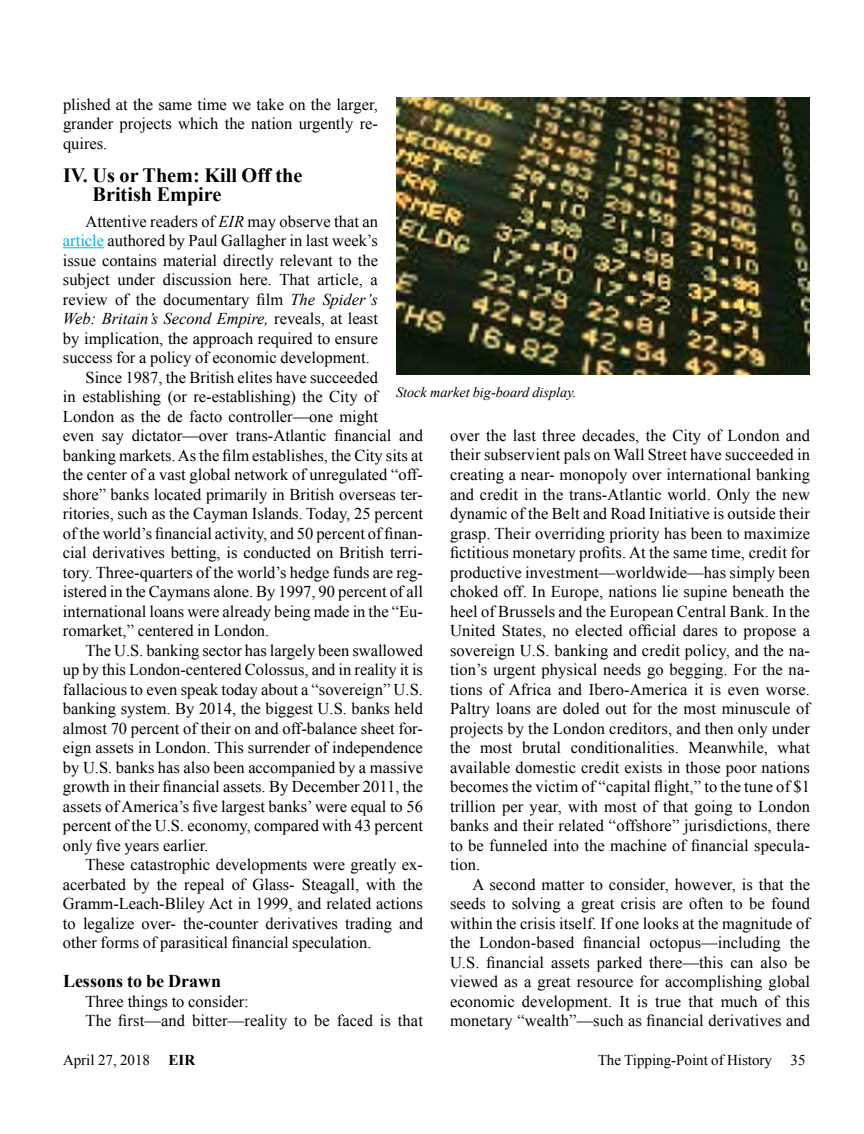
<style>
.page{position:relative;width:864px;height:1134px;background:#fff}
.page>*{position:absolute;margin:0;border:0;box-sizing:border-box;transform-origin:0 0}
.t1{font:700 20.25px/19.5px "Times New Roman";color:#000}
.t2{font:700 18px "Times New Roman";color:#000}
.t3{font:16.5px/19.5px "Times New Roman";color:#000;text-align:justify}
.t4{font:italic 16.5px "Times New Roman";color:#000}
.t5{font:15px "Times New Roman";color:#000}
.t6{font:italic 14.25px "Times New Roman";color:#000}
.s1{font-style:italic}
.s2{color:#00aeef}
.s3{font-style:normal}
.s4{font-weight:700}
</style>
<div class="page">
<hr style="left:63px;top:247px;width:41px;height:1px;background:#00aeef">
<img style="left:396px;top:97px;width:414px;height:277px">
<p class="t3" style="left:63px;top:94px;width:317px">plished at the same time we take on the larger, grander projects which the nation urgently re&shy;quires.</p>
<p class="t1" style="left:93px;top:164px;width:211px;text-indent:-30px">IV. Us or Them: Kill Off the<br>British Empire</p>
<p class="t3" style="left:86px;top:211px;width:294px">Attentive readers of <span class="s1">EIR</span> may observe that an</p>
<p class="t3" style="left:63px;top:230px;width:316px"><span class="s2">article</span> authored by Paul Gallagher in last week’s</p>
<p class="t3" style="left:63px;top:250px;width:317px">issue contains material directly relevant to the</p>
<p class="t3" style="left:63px;top:269px;width:316px">subject under discussion here. That article, a</p>
<p class="t3" style="left:63px;top:289px;width:317px">review of the documentary film <span class="s1">The Spider’s</span></p>
<p class="t4" style="left:63px;top:307px;width:317px">Web: Britain’s Second Empire, <span class="s3">reveals, at least</span></p>
<p class="t3" style="left:63px;top:328px;width:317px">by implication, the approach required to ensure</p>
<p class="t3" style="left:63px;top:347px;width:308px">success for a policy of economic development.</p>
<p class="t3" style="left:85px;top:367px;width:294px">Since 1987, the British elites have succeeded</p>
<p class="t3" style="left:63px;top:387px;width:316px">in establishing (or re-establishing) the City of</p>
<p class="t3" style="left:63px;top:406px;width:317px">London as the de facto controller—one might</p>
<p class="t3" style="left:63px;top:426px;width:361px">even say dictator—over trans-Atlantic financial and</p>
<p class="t3" style="left:63px;top:445px;width:361px">banking markets. As the film establishes, the City sits at</p>
<p class="t3" style="left:63px;top:465px;width:361px">the center of a vast global network of unregulated “off-</p>
<p class="t3" style="left:63px;top:484px;width:361px">shore” banks located primarily in British overseas ter-</p>
<p class="t3" style="left:63px;top:504px;width:362px">ritories, such as the Cayman Islands. Today, 25 percent</p>
<p class="t3" style="left:63px;top:523px;width:361px">of the world’s financial activity, and 50 percent of finan-</p>
<p class="t3" style="left:63px;top:543px;width:361px">cial derivatives betting, is conducted on British terri-</p>
<p class="t3" style="left:63px;top:562px;width:361px">tory. Three-quarters of the world’s hedge funds are reg-</p>
<p class="t3" style="left:63px;top:582px;width:361px">istered in the Caymans alone. By 1997, 90 percent of all</p>
<p class="t3" style="left:63px;top:601px;width:361px">international loans were already being made in the “Eu-</p>
<p class="t3" style="left:63px;top:621px;width:208px">romarket,” centered in London.</p>
<p class="t3" style="left:85px;top:640px;width:339px">The U.S. banking sector has largely been swallowed</p>
<p class="t3" style="left:63px;top:660px;width:362px">up by this London-centered Colossus, and in reality it is</p>
<p class="t3" style="left:63px;top:679px;width:361px">fallacious to even speak today about a “sovereign” U.S.</p>
<p class="t3" style="left:63px;top:699px;width:362px">banking system. By 2014, the biggest U.S. banks held</p>
<p class="t3" style="left:63px;top:718px;width:361px">almost 70 percent of their on and off-balance sheet for-</p>
<p class="t3" style="left:63px;top:738px;width:361px">eign assets in London. This surrender of independence</p>
<p class="t3" style="left:63px;top:757px;width:362px">by U.S. banks has also been accompanied by a massive</p>
<p class="t3" style="left:63px;top:777px;width:362px">growth in their financial assets. By December 2011, the</p>
<p class="t3" style="left:63px;top:796px;width:361px">assets of America’s five largest banks’ were equal to 56</p>
<p class="t3" style="left:63px;top:816px;width:362px">percent of the U.S. economy, compared with 43 percent</p>
<p class="t3" style="left:63px;top:835px;width:147px">only five years earlier.</p>
<p class="t3" style="left:85px;top:855px;width:339px">These catastrophic developments were greatly ex-</p>
<p class="t3" style="left:63px;top:874px;width:361px">acerbated by the repeal of Glass- Steagall, with the</p>
<p class="t3" style="left:63px;top:894px;width:361px">Gramm-Leach-Bliley Act in 1999, and related actions</p>
<p class="t3" style="left:63px;top:913px;width:361px">to legalize over- the-counter derivatives trading and</p>
<p class="t3" style="left:63px;top:933px;width:310px">other forms of parasitical financial speculation.</p>
<p class="t2" style="left:63px;top:969px;width:160px">Lessons to be Drawn</p>
<p class="t3" style="left:86px;top:991px;width:339px">Three things to consider:<br>The first—and bitter—reality to be faced is that</p>
<p class="t6" style="left:396px;top:383px;width:182px">Stock market big-board display.</p>
<p class="t3" style="left:450px;top:425px;width:362px">over the last three decades, the City of London and their subservient pals on Wall Street have succeeded in creating a near- monopoly over international banking and credit in the trans-Atlantic world. Only the new dynamic of the Belt and Road Initiative is outside their grasp. Their overriding priority has been to maximize fictitious monetary profits. At the same time, credit for productive investment—worldwide—has simply been choked off. In Europe, nations lie supine beneath the heel of Brussels and the European Central Bank. In the United States, no elected official dares to propose a sovereign U.S. banking and credit policy, and the na&shy;tion’s urgent physical needs go begging. For the na&shy;tions of Africa and Ibero-America it is even worse.<br>Paltry loans are doled out for the most minuscule of projects by the London creditors, and then only under the most brutal conditionalities. Meanwhile, what available domestic credit exists in those poor nations becomes the victim of “capital flight,” to the tune of $1 trillion per year, with most of that going to London banks and their related “offshore” jurisdictions, there to be funneled into the machine of financial specula&shy;tion.</p>
<p class="t3" style="left:450px;top:874px;width:362px;text-indent:23px">A second matter to consider, however, is that the seeds to solving a great crisis are often to be found within the crisis itself. If one looks at the magnitude of the London-based financial octopus—including the U.S. financial assets parked there—this can also be viewed as a great resource for accomplishing global economic development. It is true that much of this monetary “wealth”—such as financial derivatives and</p>
<p class="t5" style="left:63px;top:1050px;width:134px">April 27, 2018 <span class="s4">EIR</span></p>
<p class="t5" style="left:598px;top:1050px;width:209px">The Tipping-Point of History 35</p>
</div>
